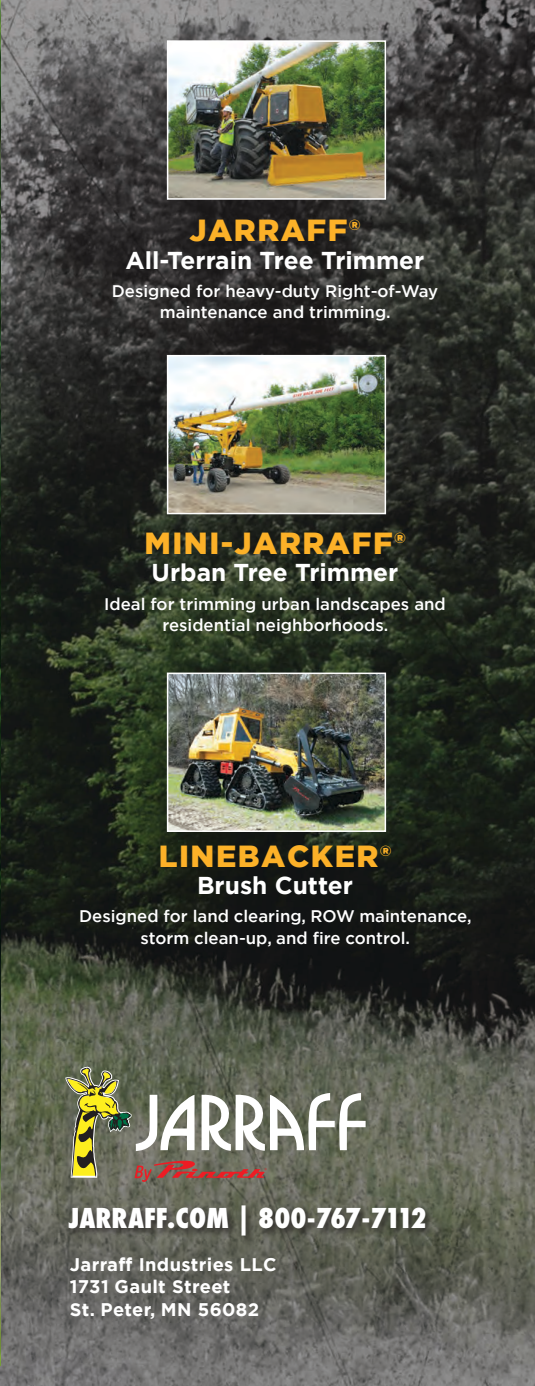
<style>
.page{position:relative;width:535px;height:1386px;background:#fff}
.page>*{position:absolute;margin:0;border:0;box-sizing:border-box;transform-origin:0 0}
.t1{font:900 30.45px "Gotham";letter-spacing:.05em;color:#fcb128}
.t2{font:800 30.1px "Futura PT Cond";color:#fff}
.t3{font:700 24.32px "Gotham";color:#fff}
.t4{font:700 18.2px/22.8px "Gotham";letter-spacing:.02em;color:#fff}
.t5{font:500 16.8px/21.3px "Gotham";color:#fff;text-align:center}
</style>
<div class="page">
<img style="left:0;top:0;width:534px;height:1386px">
<img style="left:0;top:0;width:1px;height:1366px">
<div style="left:66px;top:1203px;width:369px;height:42px;background:#231f20;opacity:.75"></div>
<svg style="left:64px;top:1066px;width:301px;height:116px;background:#86846f"></svg>
<img style="left:170px;top:676px;width:213px;height:153px">
<div style="left:167px;top:673px;width:219px;height:159px;border:2px solid #fff"></div>
<img style="left:170px;top:358px;width:213px;height:153px">
<div style="left:167px;top:355px;width:219px;height:159px;border:2px solid #fff"></div>
<img style="left:170px;top:43px;width:213px;height:154px">
<div style="left:167px;top:40px;width:219px;height:160px;border:2px solid #fff"></div>
<h1 class="t1" style="left:189px;top:209px;width:172px">JARRAFF®</h1>
<h3 class="t3" style="left:125px;top:244px;width:300px">All-Terrain Tree Trimmer</h3>
<p class="t5" style="left:112px;top:280px;width:328px">Designed for heavy-duty Right-of-Way maintenance and trimming.</p>
<h1 class="t1" style="left:144px;top:522px;width:262px">MINI-JARRAFF®</h1>
<h3 class="t3" style="left:151px;top:557px;width:248px">Urban Tree Trimmer</h3>
<p class="t5" style="left:104px;top:593px;width:343px">Ideal for trimming urban landscapes and residential neighborhoods.</p>
<h1 class="t1" style="left:159px;top:835px;width:234px">LINEBACKER®</h1>
<h3 class="t3" style="left:197px;top:870px;width:157px">Brush Cutter</h3>
<p class="t5" style="left:79px;top:906px;width:393px">Designed for land clearing, ROW maintenance, storm clean-up, and fire control.</p>
<h2 class="t2" style="left:69px;top:1200px;width:359px">JARRAFF.COM | 800-767-7112</h2>
<p class="t4" style="left:70px;top:1253px;width:208px">Jarraff Industries LLC<br>1731 Gault Street<br>St. Peter, MN 56082</p>
</div>
